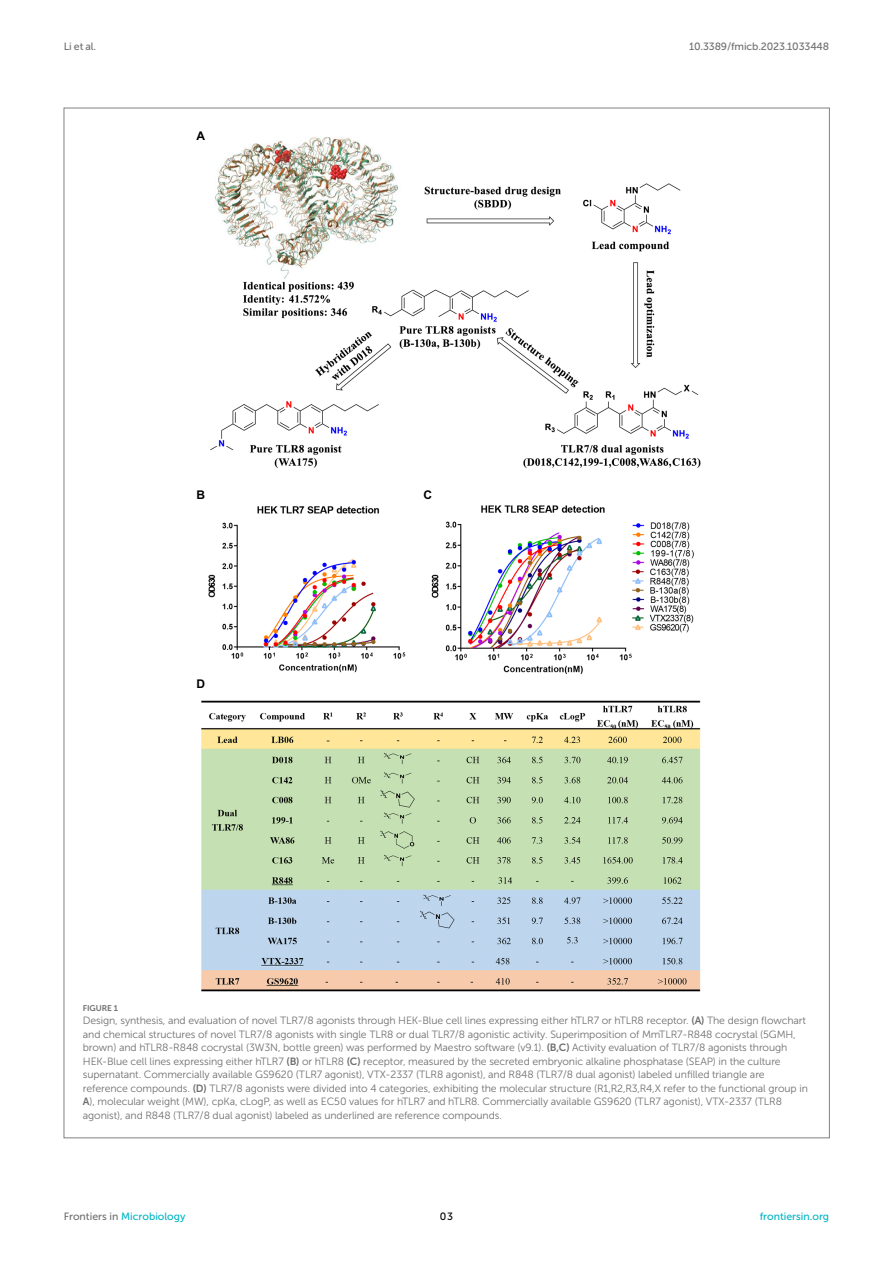
<style>
.page{position:relative;width:893px;height:1263px;background:#fff}
.page>*{position:absolute;margin:0;border:0;box-sizing:border-box;transform-origin:0 0}
.t1{font:700 12px "Arial";color:#000}
.FIG_LEG{font:10.5px/13.5px "Museo Sans 300";letter-spacing:-.01em;color:#706f70}
.t2{font:10.5px "Museo Sans 500";color:#00b4c4}
.t3{font:10.5px "Museo Sans 500";letter-spacing:-.015em;color:#706f70}
.t4{font:10.5px "Museo Sans 500";color:#000}
.FIG_HD{font:8.25px "Museo Sans 700";letter-spacing:-.01em;color:#706f70}
.s1{font-family:"Museo Sans 700"}
.s2{color:#706f70}
</style>
<div class="page">
<img style="left:201px;top:137px;width:500px;height:855px">
<p class="t3" style="left:64px;top:41px;width:34px">Li et al.</p>
<p class="t3" style="left:689px;top:41px;width:141px">10.3389/fmicb.2023.1033448</p>
<p class="t1" style="left:197px;top:127px;width:10px">A</p>
<p class="t1" style="left:197px;top:486px;width:10px">B</p>
<p class="t1" style="left:197px;top:675px;width:10px">D</p>
<p class="t1" style="left:423px;top:486px;width:10px">C</p>
<p class="FIG_HD" style="left:83px;top:1003px;width:37px">FIGURE 1</p>
<p class="FIG_LEG" style="left:83px;top:1014px;width:726px">Design, synthesis, and evaluation of novel TLR7/8 agonists through HEK-Blue cell lines expressing either hTLR7 or hTLR8 receptor. <span class="s1">(A)</span> The design flowchart and chemical structures of novel TLR7/8 agonists with single TLR8 or dual TLR7/8 agonistic activity. Superimposition of MmTLR7-R848 cocrystal (5GMH, brown) and hTLR8-R848 cocrystal (3W3N, bottle green) was performed by Maestro software (v9.1). <span class="s1">(B,C)</span> Activity evaluation of TLR7/8 agonists through HEK-Blue cell lines expressing either hTLR7 <span class="s1">(B)</span> or hTLR8 <span class="s1">(C)</span> receptor, measured by the secreted embryonic alkaline phosphatase (SEAP) in the culture supernatant. Commercially available GS9620 (TLR7 agonist), VTX-2337 (TLR8 agonist), and R848 (TLR7/8 dual agonist) labeled unfilled triangle are reference compounds. <span class="s1">(D)</span> TLR7/8 agonists were divided into 4 categories, exhibiting the molecular structure (R1,R2,R3,R4,X refer to the functional group in <span class="s1">A</span>), molecular weight (MW), cpKa, cLogP, as well as EC50 values for hTLR7 and hTLR8. Commercially available GS9620 (TLR7 agonist), VTX-2337 (TLR8 agonist), and R848 (TLR7/8 dual agonist) labeled as underlined are reference compounds.</p>
<p class="t2" style="left:64px;top:1211px;width:123px"><span class="s2">Frontiers in</span> Microbiology</p>
<p class="t4" style="left:440px;top:1211px;width:15px">03</p>
<p class="t2" style="left:760px;top:1211px;width:71px">frontiersin.org</p>
</div>
